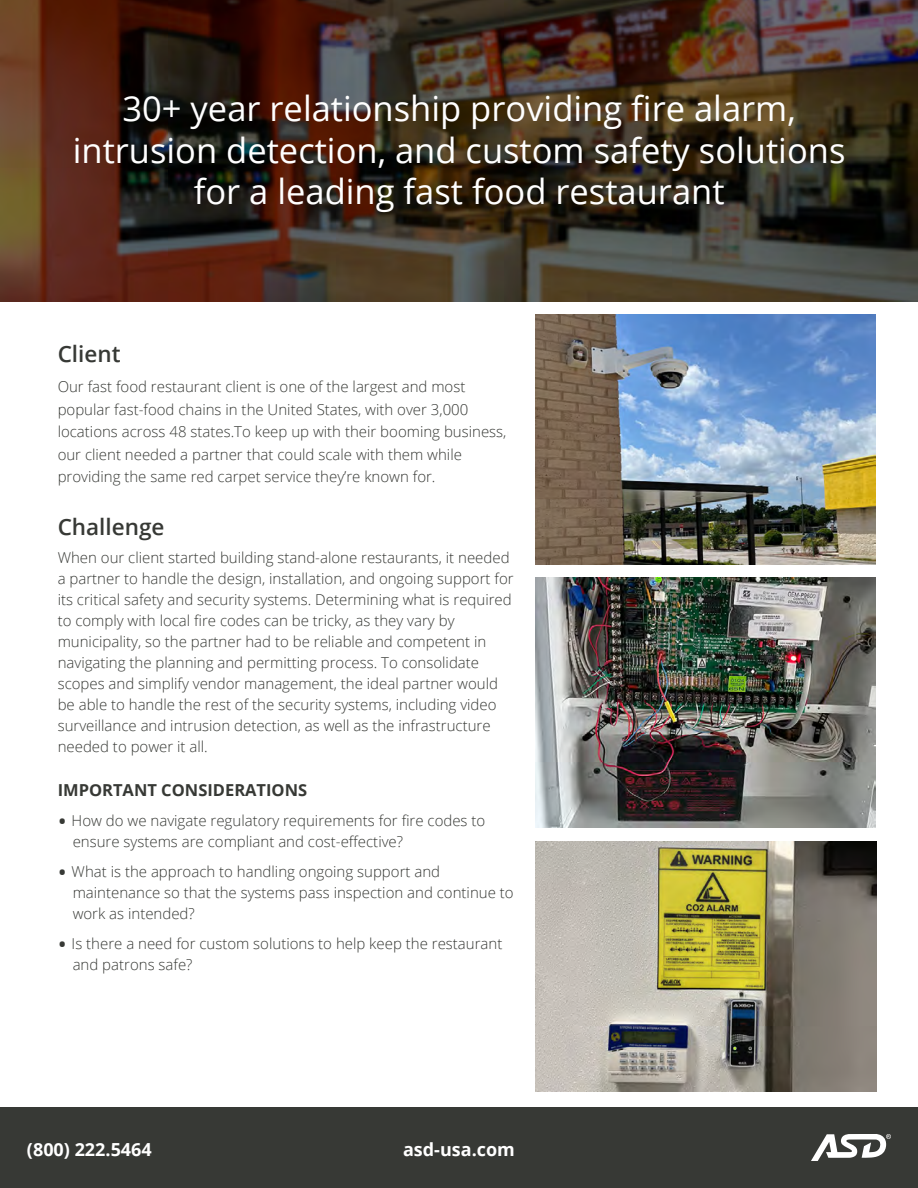
<style>
.page{position:relative;width:918px;height:1188px;background:#fff}
.page>*{position:absolute;margin:0;border:0;box-sizing:border-box;transform-origin:0 0}
.t1{font:34.5px/41.4px "Open Sans";color:#fff;text-align:center}
.t2{font:600 22.5px "Open Sans";color:#373935}
.t3{font:700 18px "Open Sans";color:#fff}
.t4{font:700 16.5px "Open Sans";color:#373935}
.t5{font:300 15px/21px "Open Sans";color:#373935}
.s1{font-weight:400;font-size:24px}
</style>
<div class="page">
<img style="left:0;top:0;width:918px;height:301px">
<img style="left:535px;top:841px;width:341px;height:250px">
<img style="left:535px;top:578px;width:341px;height:250px">
<div style="left:0;top:1107px;width:918px;height:81px;background:#373935"></div>
<svg style="left:811px;top:1134px;width:80px;height:27px"></svg>
<img style="left:535px;top:314px;width:341px;height:250px">
<h1 class="t1" style="left:73px;top:87px;width:774px">30+ year relationship providing fire alarm, intrusion detection, and custom safety solutions for a leading fast food restaurant</h1>
<h2 class="t2" style="left:58px;top:339px;width:64px">Client</h2>
<p class="t5" style="left:58px;top:375px;width:450px;line-height:22.5px">Our fast food restaurant client is one of the largest and most popular fast-food chains in the United States, with over 3,000 locations across 48 states.To keep up with their booming business, our client needed a partner that could scale with them while providing the same red carpet service they’re known for.</p>
<h2 class="t2" style="left:58px;top:511px;width:108px">Challenge</h2>
<p class="t5" style="left:58px;top:547px;width:457px">When our client started building stand-alone restaurants, it needed a partner to handle the design, installation, and ongoing support for its critical safety and security systems. Determining what is required to comply with local fire codes can be tricky, as they vary by municipality, so the partner had to be reliable and competent in navigating the planning and permitting process. To consolidate scopes and simplify vendor management, the ideal partner would be able to handle the rest of the security systems, including video surveillance and intrusion detection, as well as the infrastructure needed to power it all.</p>
<p class="t4" style="left:58px;top:778px;width:251px">IMPORTANT CONSIDERATIONS</p>
<p class="t5" style="left:73px;top:810px;width:414px;text-indent:-15px"><span class="s1">•</span> How do we navigate regulatory requirements for fire codes to ensure systems are compliant and cost-effective?</p>
<p class="t5" style="left:73px;top:861px;width:442px;text-indent:-15px"><span class="s1">•</span> What is the approach to handling ongoing support and maintenance so that the systems pass inspection and continue to work as intended?</p>
<p class="t5" style="left:73px;top:933px;width:431px;text-indent:-15px"><span class="s1">•</span> Is there a need for custom solutions to help keep the restaurant and patrons safe?</p>
<p class="t3" style="left:27px;top:1136px;width:126px">(800) 222.5464</p>
<p class="t3" style="left:403px;top:1136px;width:113px">asd-usa.com</p>
</div>
